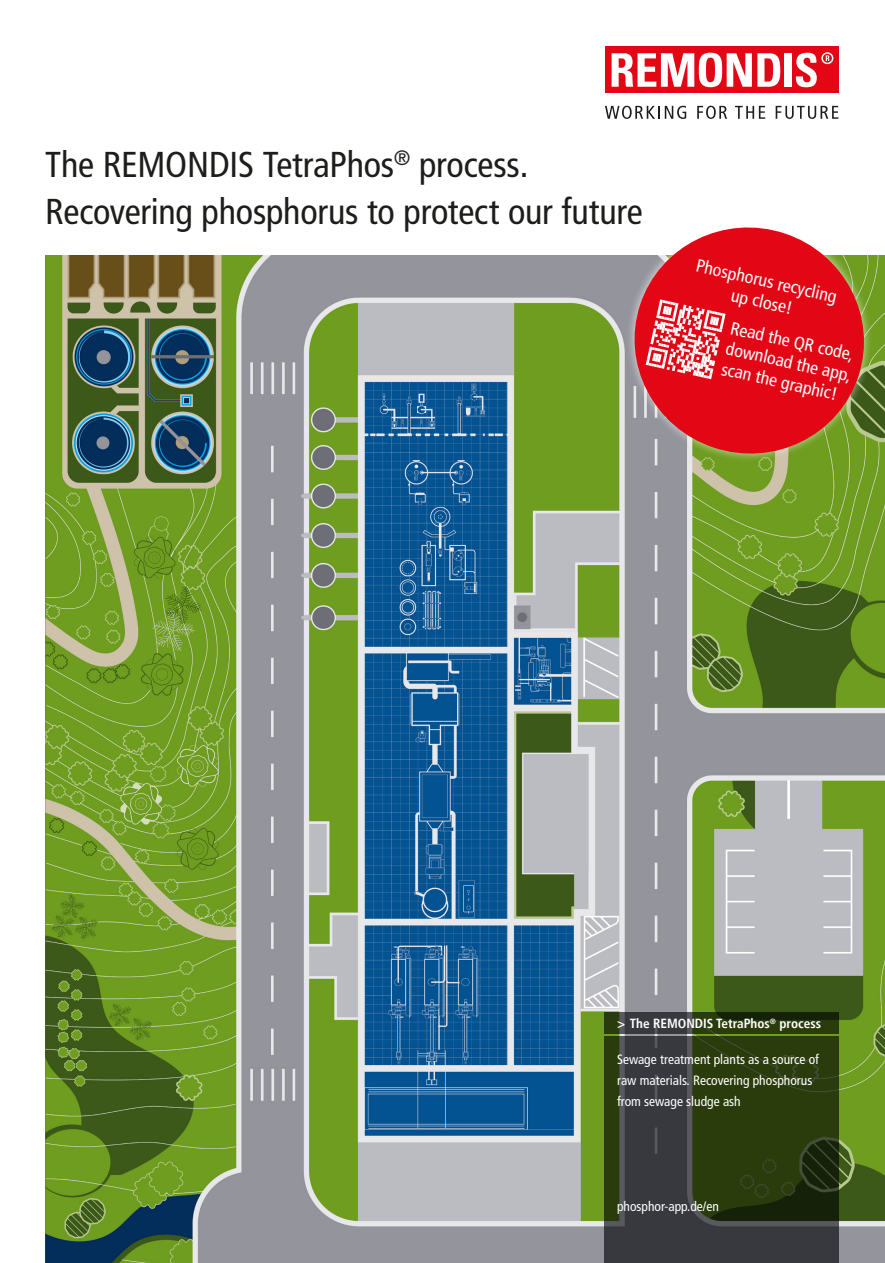
<style>
.page{position:relative;width:885px;height:1263px;background:#fff}
.page>*{position:absolute;margin:0;border:0;box-sizing:border-box;transform-origin:0 0}
._02_headline_EN{font:condensed 36px "Frutiger LT";letter-spacing:-.005em;color:#1d1d1b}
.Innenseiten___Einlei{font:condensed 18px/21px "Frutiger LT";color:#fff;text-align:center}
.kasten_titelseite{font:condensed 13.5px/21px "Frutiger LT";color:#fff}
.kasten_titelseite-2{font:700 condensed 13.2px "Frutiger LT";color:#fff}
.s1{font-size:13.5px}
</style>
<div class="page">
<img style="left:45px;top:255px;width:839px;height:1008px">
<div style="left:605px;top:47px;width:233px;height:46px;background:#e30614"></div>
<svg style="left:821px;top:52px;width:12px;height:12px"></svg>
<svg style="left:822px;top:54px;width:9px;height:9px"></svg>
<svg style="left:825px;top:55px;width:4px;height:6px"></svg>
<svg style="left:611px;top:53px;width:140px;height:34px"></svg>
<svg style="left:757px;top:53px;width:24px;height:34px"></svg>
<div style="left:784px;top:53px;width:7px;height:34px;background:#fff"></div>
<svg style="left:795px;top:53px;width:21px;height:34px"></svg>
<svg style="left:605px;top:106px;width:81px;height:13px"></svg>
<svg style="left:697px;top:106px;width:30px;height:13px"></svg>
<svg style="left:735px;top:106px;width:30px;height:13px"></svg>
<svg style="left:775px;top:106px;width:63px;height:13px"></svg>
<svg style="left:604px;top:1036px;width:234px;height:227px;background:#2f3922"></svg>
<svg style="left:604px;top:1013px;width:234px;height:21px;background:#2c381d"></svg>
<svg style="left:592px;top:255px;width:292px;height:241px;background:#84a14f"></svg>
<svg style="left:604px;top:227px;width:280px;height:257px;background:#c15645"></svg>
<svg style="left:645px;top:299px;width:80px;height:80px"></svg>
<p class="_02_headline_EN" style="left:45px;top:143px;width:484px">The REMONDIS TetraPhos<sup>®</sup> process.</p>
<p class="_02_headline_EN" style="left:45px;top:191px;width:599px">Recovering phosphorus to protect our future</p>
<p class="Innenseiten___Einlei" style="left:698px;top:255px;width:145px;rotate:13deg">Phosphorus recycling up close!</p>
<p class="Innenseiten___Einlei" style="left:733px;top:317px;width:130px;text-align:left;rotate:13deg">Read the QR code, download the app,</p>
<p class="Innenseiten___Einlei" style="left:724px;top:358px;width:120px;rotate:13deg">scan the graphic!</p>
<p class="kasten_titelseite-2" style="left:617px;top:1016px;width:206px"><span class="s1">&gt;</span> The REMONDIS TetraPhos<sup>®</sup> process</p>
<p class="kasten_titelseite" style="left:617px;top:1049px;width:203px">Sewage treatment plants as a source of raw materials. Recovering phosphorus from sewage sludge ash</p>
<p class="kasten_titelseite" style="left:617px;top:1196px;width:103px">phosphor-app.de/en</p>
</div>
